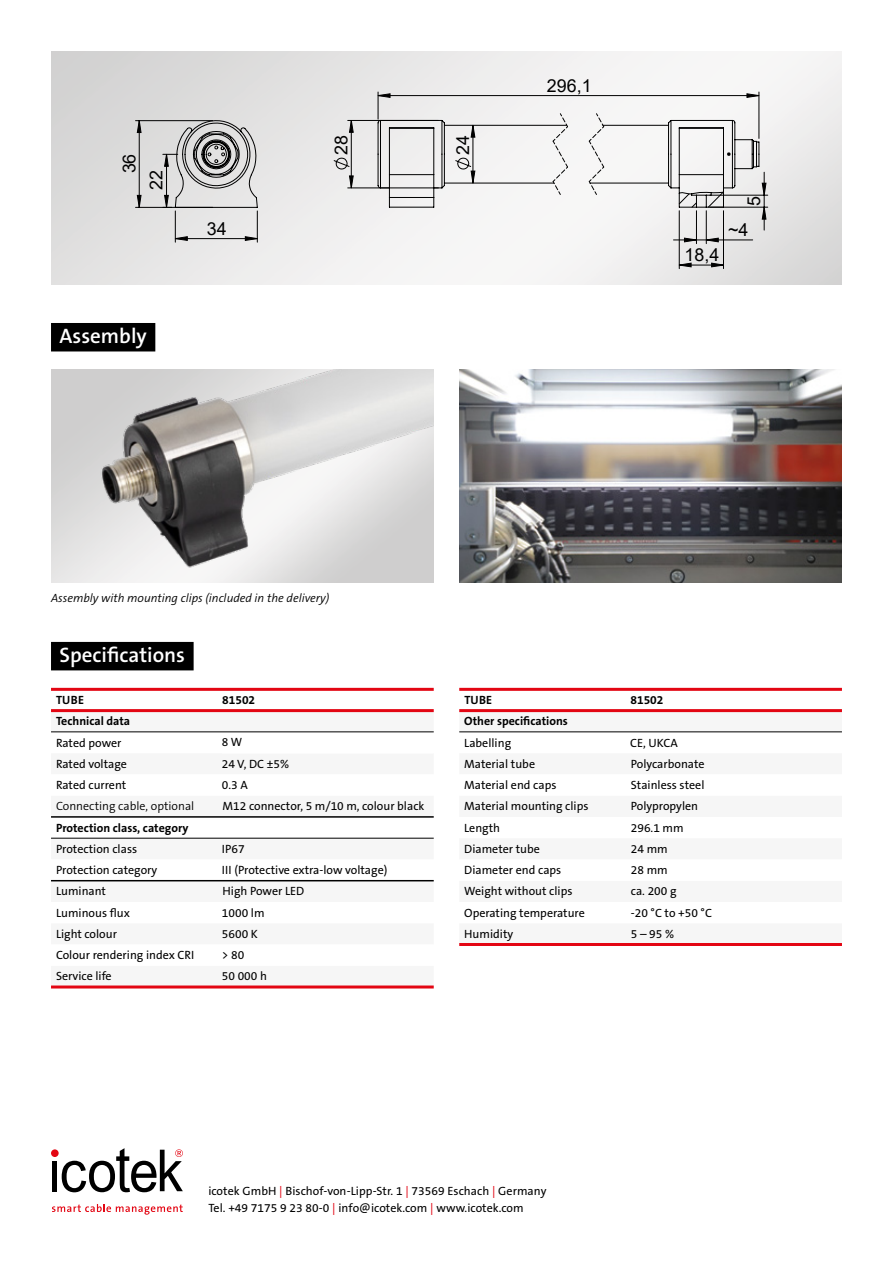
<style>
.page{position:relative;width:893px;height:1263px;background:#fff}
.page>*{position:absolute;margin:0;border:0;box-sizing:border-box;transform-origin:0 0}
.t1{font:600 21px "The Sans B W6";color:#fff}
.t2{font:17.85px "Arial";color:#000}
.t3{font:12px/16.5px "The Sans B W5 Plain";color:#000}
.t4{font:700 12px "The Sans B W7";color:#000}
.t5{font:italic 300 12px "The Sans B W4";color:#000}
.t6{font:300 12px "The Sans B W4";color:#000}
.s1{color:#e30613}
</style>
<div class="page">
<div style="left:51px;top:1149px;width:8px;height:8px;background:#e30613;border-radius:50%"></div>
<svg style="left:62px;top:1148px;width:121px;height:44px"></svg>
<div style="left:52px;top:1161px;width:5px;height:30px;background:#000"></div>
<svg style="left:52px;top:1204px;width:131px;height:11px"></svg>
<svg style="left:459px;top:712px;width:383px;height:20px;fill:#f6f6f6"></svg>
<hr style="left:459px;top:688px;width:383px;height:3px;background:#e30613">
<hr style="left:459px;top:709px;width:383px;height:3px;background:#e30613">
<hr style="left:459px;top:943px;width:383px;height:3px;background:#e30613">
<hr style="left:459px;top:732px;width:383px;height:1px;background:#000">
<img style="left:51px;top:51px;width:791px;height:234px">
<hr style="left:723px;top:211px;width:1px;height:58px;background:#000">
<hr style="left:679px;top:211px;width:1px;height:58px;background:#000">
<hr style="left:706px;top:239px;width:47px;height:1px;background:#000">
<hr style="left:706px;top:211px;width:1px;height:33px;background:#000">
<hr style="left:696px;top:211px;width:1px;height:33px;background:#000">
<hr style="left:710px;top:207px;width:58px;height:1px;background:#000">
<hr style="left:710px;top:195px;width:58px;height:1px;background:#000">
<hr style="left:351px;top:120px;width:1px;height:68px;background:#000">
<hr style="left:348px;top:187px;width:90px;height:1px;background:#000">
<hr style="left:348px;top:120px;width:90px;height:1px;background:#000">
<svg style="left:678px;top:262px;width:47px;height:6px"></svg>
<svg style="left:673px;top:237px;width:46px;height:6px"></svg>
<svg style="left:377px;top:92px;width:390px;height:138px"></svg>
<svg style="left:333px;top:157px;width:21px;height:32px"></svg>
<svg style="left:348px;top:119px;width:6px;height:14px"></svg>
<img style="left:459px;top:370px;width:383px;height:213px">
<hr style="left:136px;top:120px;width:77px;height:1px;background:#000">
<hr style="left:136px;top:207px;width:77px;height:1px;background:#000">
<hr style="left:175px;top:238px;width:82px;height:1px;background:#000">
<hr style="left:257px;top:211px;width:1px;height:31px;background:#000">
<hr style="left:175px;top:211px;width:1px;height:31px;background:#000">
<svg style="left:136px;top:120px;width:6px;height:88px"></svg>
<svg style="left:244px;top:236px;width:14px;height:5px"></svg>
<svg style="left:174px;top:236px;width:14px;height:5px"></svg>
<svg style="left:163px;top:120px;width:95px;height:88px"></svg>
<svg style="left:51px;top:712px;width:383px;height:20px;fill:#f6f6f6"></svg>
<svg style="left:51px;top:837px;width:383px;height:45px;fill:#f6f6f6"></svg>
<hr style="left:51px;top:688px;width:383px;height:3px;background:#e30613">
<hr style="left:51px;top:709px;width:383px;height:3px;background:#e30613">
<hr style="left:51px;top:985px;width:383px;height:3px;background:#e30613">
<hr style="left:51px;top:838px;width:383px;height:1px;background:#000">
<hr style="left:51px;top:732px;width:383px;height:1px;background:#000">
<hr style="left:51px;top:816px;width:383px;height:2px;background:#000">
<hr style="left:51px;top:880px;width:383px;height:1px;background:#000">
<img style="left:51px;top:370px;width:383px;height:213px">
<div style="left:51px;top:642px;width:143px;height:28px;background:#000"></div>
<div style="left:51px;top:323px;width:104px;height:28px;background:#000"></div>
<h2 class="t2" style="left:117px;top:173px;width:21px;rotate:-90deg">36</h2>
<h2 class="t2" style="left:144px;top:190px;width:21px;rotate:-90deg">22</h2>
<h1 class="t1" style="left:60px;top:322px;width:89px">Assembly</h1>
<h2 class="t2" style="left:207px;top:216px;width:21px">34</h2>
<h2 class="t2" style="left:329px;top:155px;width:21px;rotate:-90deg">28</h2>
<h2 class="t2" style="left:450px;top:155px;width:21px;rotate:-90deg">24</h2>
<h2 class="t2" style="left:547px;top:73px;width:46px">296,1</h2>
<h2 class="t2" style="left:685px;top:242px;width:36px">18,4</h2>
<h2 class="t2" style="left:742px;top:206px;width:11px;rotate:-90deg">5</h2>
<h2 class="t2" style="left:728px;top:217px;width:22px">~4</h2>
<p class="t5" style="left:51px;top:591px;width:280px">Assembly with mounting clips (included in the delivery)</p>
<h1 class="t1" style="left:60px;top:641px;width:127px">Specifications</h1>
<p class="t4" style="left:56px;top:692px;width:29px">TUBE</p>
<p class="t4" style="left:222px;top:692px;width:34px">81502</p>
<p class="t4" style="left:56px;top:713px;width:76px">Technical data</p>
<p class="t3" style="left:56px;top:734px;width:67px">Rated power</p>
<p class="t3" style="left:222px;top:734px;width:22px">8 W</p>
<p class="t3" style="left:56px;top:755px;width:72px">Rated voltage</p>
<p class="t3" style="left:222px;top:756px;width:69px">24 V, DC ±5%</p>
<p class="t3" style="left:56px;top:777px;width:72px">Rated current</p>
<p class="t3" style="left:222px;top:777px;width:27px">0.3 A</p>
<p class="t6" style="left:56px;top:798px;width:140px">Connecting cable, optional</p>
<p class="t3" style="left:223px;top:798px;width:203px">M12 connector, 5 m/10 m, colour black</p>
<p class="t4" style="left:56px;top:820px;width:134px">Protection class, category</p>
<p class="t3" style="left:56px;top:840px;width:83px">Protection class</p>
<p class="t3" style="left:222px;top:840px;width:24px">IP67</p>
<p class="t3" style="left:56px;top:862px;width:103px">Protection category</p>
<p class="t3" style="left:222px;top:862px;width:167px">III (Protective extra-low voltage)</p>
<p class="t3" style="left:56px;top:883px;width:52px">Luminant</p>
<p class="t3" style="left:223px;top:883px;width:83px">High Power LED</p>
<p class="t3" style="left:56px;top:904px;width:75px">Luminous flux</p>
<p class="t3" style="left:222px;top:904px;width:44px">1000 lm</p>
<p class="t3" style="left:56px;top:926px;width:62px">Light colour</p>
<p class="t3" style="left:222px;top:926px;width:38px">5600 K</p>
<p class="t3" style="left:56px;top:947px;width:140px">Colour rendering index CRI</p>
<p class="t3" style="left:222px;top:947px;width:24px">&gt; 80</p>
<p class="t3" style="left:56px;top:968px;width:57px">Service life</p>
<p class="t3" style="left:222px;top:968px;width:47px">50 000 h</p>
<p class="t4" style="left:464px;top:692px;width:29px">TUBE</p>
<p class="t4" style="left:630px;top:692px;width:34px">81502</p>
<p class="t4" style="left:464px;top:713px;width:105px">Other specifications</p>
<p class="t3" style="left:464px;top:734px;width:48px">Labelling</p>
<p class="t3" style="left:630px;top:734px;width:49px">CE, UKCA</p>
<p class="t3" style="left:464px;top:755px;width:72px">Material tube</p>
<p class="t3" style="left:631px;top:755px;width:75px">Polycarbonate</p>
<p class="t3" style="left:464px;top:777px;width:94px">Material end caps</p>
<p class="t3" style="left:631px;top:777px;width:75px">Stainless steel</p>
<p class="t3" style="left:464px;top:798px;width:126px">Material mounting clips</p>
<p class="t3" style="left:631px;top:798px;width:69px">Polypropylen</p>
<p class="t3" style="left:464px;top:819px;width:37px">Length</p>
<p class="t3" style="left:631px;top:819px;width:54px">296.1 mm</p>
<p class="t3" style="left:464px;top:841px;width:77px">Diameter tube</p>
<p class="t3" style="left:631px;top:841px;width:38px">24 mm</p>
<p class="t3" style="left:464px;top:862px;width:99px">Diameter end caps</p>
<p class="t3" style="left:631px;top:862px;width:38px">28 mm</p>
<p class="t3" style="left:464px;top:883px;width:110px">Weight without clips</p>
<p class="t3" style="left:631px;top:883px;width:47px">ca. 200 g</p>
<p class="t3" style="left:464px;top:904px;width:122px">Operating temperature</p>
<p class="t3" style="left:631px;top:904px;width:83px">-20 °C to +50 °C</p>
<p class="t3" style="left:464px;top:926px;width:50px">Humidity</p>
<p class="t3" style="left:631px;top:926px;width:45px">5 – 95 %</p>
<p class="t3" style="left:208px;top:1183px;width:340px">icotek GmbH <span class="s1">|</span> Bischof-von-Lipp-Str. 1 <span class="s1">|</span> 73569 Eschach <span class="s1">|</span> Germany<br>Tel. +49 7175 9 23 80-0 <span class="s1">|</span> info@icotek.com <span class="s1">|</span> www.icotek.com</p>
</div>
